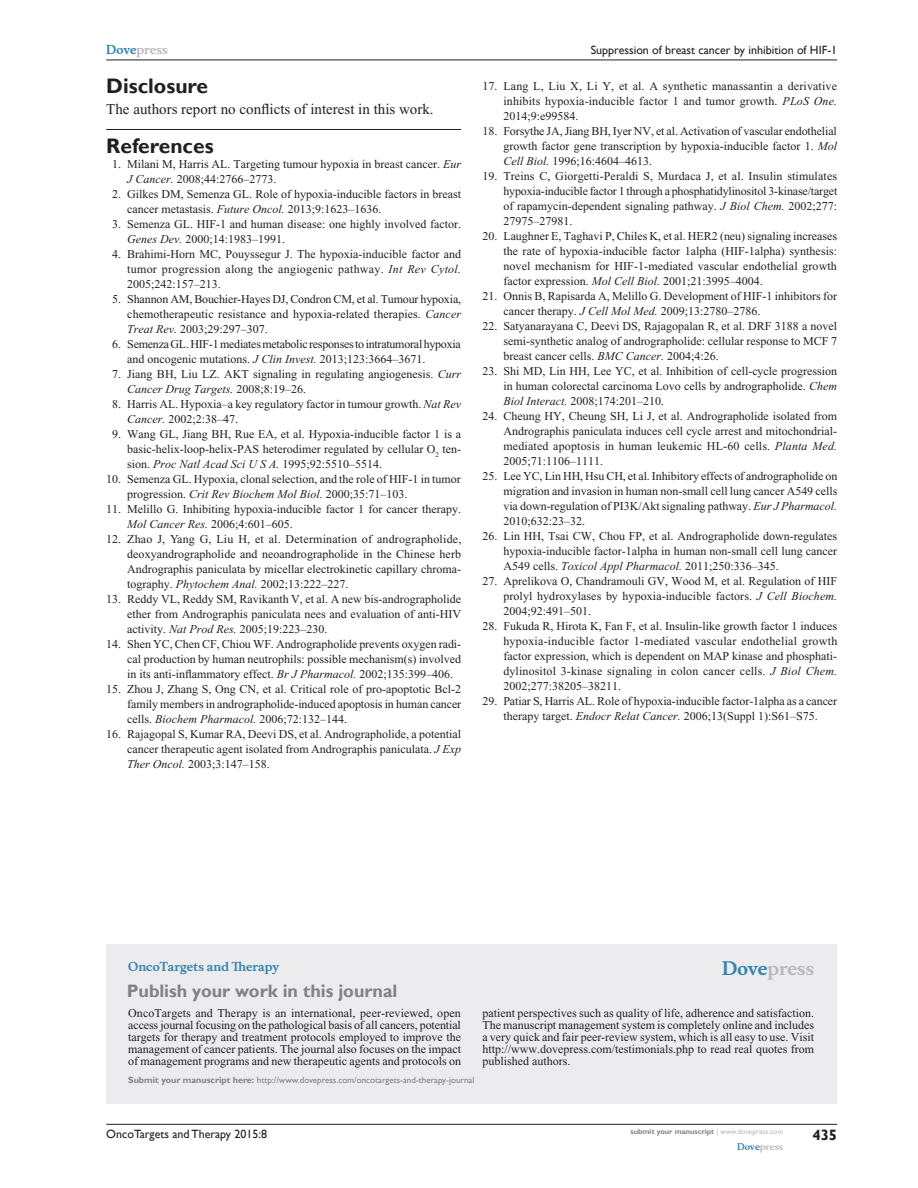
<style>
.page{position:relative;width:918px;height:1188px;background:#fff}
.page>*{position:absolute;margin:0;border:0;box-sizing:border-box;transform-origin:0 0}
.RefH{font:700 21px "Gill Sans";color:#231f20}
.PromBx-H1{font:700 18px "Gill Sans";color:#808285}
.PromBx-Brand{font:700 18px "Musee";color:#b8b9bc}
.TxF{font:15px "Times New Roman";color:#231f20}
.t1{font:700 15px "Gill Sans";color:#231f20}
.RefNL2{font:12px/15px "Times New Roman";color:#231f20;text-align:justify}
.PromBx-Tx{font:12px/12px "Times New Roman";color:#231f20;text-align:justify}
.RefNL2-2{font:12px/15px "Times New Roman";letter-spacing:-.02em;color:#231f20}
.t2{font:12px "Gill Sans";color:#231f20}
.PromBx-JrnlName{font:700 12px "Musee";color:#3485ae}
.t3{font:700 12px "Musee";color:#b8b9bc}
.PromBx-SubmitMssWebA{font:9px "Gill Sans";color:#808285}
.t4{font:700 9px "Musee";color:#b8b9bc}
.t5{font:700 7.5px "Gill Sans";color:#808285}
.s1{color:#3485ae}
.s2{font-style:italic}
.s3{font-weight:700}
.s4{font-weight:400;color:#b8b9bc}
</style>
<div class="page">
<div style="left:106px;top:944px;width:731px;height:159px;background:#ececee"></div>
<hr style="left:106px;top:129px;width:355px;height:1px;background:#231f20">
<hr style="left:106px;top:1124px;width:731px;height:1px;background:#231f20">
<hr style="left:106px;top:60px;width:731px;height:1px;background:#231f20">
<p class="t3" style="left:106px;top:43px;width:63px"><span class="s1">Dove</span>press</p>
<h1 class="RefH" style="left:106px;top:73px;width:103px">Disclosure</h1>
<p class="TxF" style="left:106px;top:100px;width:329px">The authors report no conflicts of interest in this work.</p>
<p class="RefH" style="left:106px;top:133px;width:109px">References</p>
<p class="RefNL2" style="left:127px;top:156px;width:335px;text-indent:-15px">1. Milani M, Harris AL. Targeting tumour hypoxia in breast cancer. <span class="s2">Eur<br>J Cancer.</span> 2008;44:2766–2773.</p>
<p class="RefNL2" style="left:127px;top:186px;width:335px;text-indent:-15px">2. Gilkes DM, Semenza GL. Role of hypoxia-inducible factors in breast cancer metastasis. <span class="s2">Future Oncol.</span> 2013;9:1623–1636.</p>
<p class="RefNL2" style="left:127px;top:216px;width:335px;text-indent:-15px">3. Semenza GL. HIF-1 and human disease: one highly involved factor.<br><span class="s2">Genes Dev.</span> 2000;14:1983–1991.</p>
<p class="RefNL2" style="left:127px;top:246px;width:335px;text-indent:-15px">4. Brahimi-Horn MC, Pouyssegur J. The hypoxia-inducible factor and tumor progression along the angiogenic pathway. <span class="s2">Int Rev Cytol.<br></span>2005;242:157–213.</p>
<p class="RefNL2" style="left:127px;top:291px;width:335px;text-indent:-15px">5. Shannon AM, Bouchier-Hayes DJ, Condron CM, et al. Tumour hypoxia, chemotherapeutic resistance and hypoxia-related therapies. <span class="s2">Cancer Treat Rev.</span> 2003;29:297–307.</p>
<p class="RefNL2-2" style="left:127px;top:336px;width:335px;text-indent:-15px">6. Semenza GL. HIF-1 mediates metabolic responses to intratumoral hypoxia and oncogenic mutations. <span class="s2">J Clin Invest.</span> 2013;123:3664–3671.</p>
<p class="RefNL2" style="left:127px;top:366px;width:335px;text-indent:-15px">7. Jiang BH, Liu LZ. AKT signaling in regulating angiogenesis. <span class="s2">Curr<br>Cancer Drug Targets.</span> 2008;8:19–26.</p>
<p class="RefNL2" style="left:127px;top:396px;width:335px;text-indent:-15px">8. Harris AL. Hypoxia–a key regulatory factor in tumour growth. <span class="s2">Nat Rev<br>Cancer.</span> 2002;2:38–47.</p>
<p class="RefNL2" style="left:127px;top:426px;width:335px;text-indent:-15px">9. Wang GL, Jiang BH, Rue EA, et al. Hypoxia-inducible factor 1 is a basic-helix-loop-helix-PAS heterodimer regulated by cellular O<sub>2</sub> ten&shy;sion. <span class="s2">Proc Natl Acad Sci U S A.</span> 1995;92:5510–5514.</p>
<p class="RefNL2" style="left:127px;top:471px;width:335px;text-indent:-21px">10. Semenza GL. Hypoxia, clonal selection, and the role of HIF-1 in tumor progression. <span class="s2">Crit Rev Biochem Mol Biol.</span> 2000;35:71–103.</p>
<p class="RefNL2" style="left:127px;top:501px;width:335px;text-indent:-21px">11. Melillo G. Inhibiting hypoxia-inducible factor 1 for cancer therapy.<br><span class="s2">Mol Cancer Res.</span> 2006;4:601–605.</p>
<p class="RefNL2" style="left:127px;top:531px;width:336px;text-indent:-21px">12. Zhao J, Yang G, Liu H, et al. Determination of andrographolide, deoxyandrographolide and neoandrographolide in the Chinese herb Andrographis paniculata by micellar electrokinetic capillary chroma&shy;tography. <span class="s2">Phytochem Anal.</span> 2002;13:222–227.</p>
<p class="RefNL2" style="left:127px;top:591px;width:335px;text-indent:-21px">13. Reddy VL, Reddy SM, Ravikanth V, et al. A new bis-andrographolide ether from Andrographis paniculata nees and evaluation of anti-HIV activity. <span class="s2">Nat Prod Res.</span> 2005;19:223–230.</p>
<p class="RefNL2" style="left:127px;top:636px;width:335px;text-indent:-21px">14. Shen YC, Chen CF, Chiou WF. Andrographolide prevents oxygen radi&shy;cal production by human neutrophils: possible mechanism(s) involved in its anti-inflammatory effect. <span class="s2">Br J Pharmacol.</span> 2002;135:399–406.</p>
<p class="RefNL2" style="left:127px;top:681px;width:336px;text-indent:-21px">15. Zhou J, Zhang S, Ong CN, et al. Critical role of pro-apoptotic Bcl-2 family members in andrographolide-induced apoptosis in human cancer cells. <span class="s2">Biochem Pharmacol.</span> 2006;72:132–144.</p>
<p class="RefNL2" style="left:127px;top:726px;width:335px;text-indent:-21px">16. Rajagopal S, Kumar RA, Deevi DS, et al. Andrographolide, a potential cancer therapeutic agent isolated from Andrographis paniculata. <span class="s2">J Exp Ther Oncol.</span> 2003;3:147–158.</p>
<p class="t2" style="left:591px;top:43px;width:248px">Suppression of breast cancer by inhibition of HI F-1</p>
<p class="RefNL2" style="left:503px;top:79px;width:335px;text-indent:-21px">17. Lang L, Liu X, Li Y, et al. A synthetic manassantin a derivative inhibits hypoxia-inducible factor 1 and tumor growth. <span class="s2">PLoS One.<br></span>2014;9:e99584.</p>
<p class="RefNL2" style="left:503px;top:124px;width:335px;text-indent:-21px">18. Forsythe JA, Jiang BH, Iyer NV, et al. Activation of vascular endothelial growth factor gene transcription by hypoxia-inducible factor 1. <span class="s2">Mol Cell Biol.</span> 1996;16:4604–4613.</p>
<p class="RefNL2" style="left:503px;top:169px;width:336px;text-indent:-21px">19. Treins C, Giorgetti-Peraldi S, Murdaca J, et al. Insulin stimulates hypoxia-inducible factor 1 through a phosphatidylinositol 3-kinase/target of rapamycin-dependent signaling pathway. <span class="s2">J Biol Chem.</span> 2002;277:<br>27975–27981.</p>
<p class="RefNL2" style="left:503px;top:229px;width:335px;text-indent:-21px">20. Laughner E, Taghavi P, Chiles K, et al. HER2 (neu) signaling increases the rate of hypoxia-inducible factor 1alpha (HIF-1alpha) synthesis: novel mechanism for HIF-1-mediated vascular endothelial growth factor expression. <span class="s2">Mol Cell Biol.</span> 2001;21:3995–4004.</p>
<p class="RefNL2" style="left:503px;top:289px;width:335px;text-indent:-21px">21. Onnis B, Rapisarda A, Melillo G. Development of HIF-1 inhibitors for cancer therapy. <span class="s2">J Cell Mol Med.</span> 2009;13:2780–2786.</p>
<p class="RefNL2" style="left:503px;top:319px;width:335px;text-indent:-21px">22. Satyanarayana C, Deevi DS, Rajagopalan R, et al. DRF 3188 a novel semi-synthetic analog of andrographolide: cellular response to MCF 7 breast cancer cells. <span class="s2">BMC Cancer.</span> 2004;4:26.</p>
<p class="RefNL2" style="left:503px;top:364px;width:335px;text-indent:-21px">23. Shi MD, Lin HH, Lee YC, et al. Inhibition of cell-cycle progression in human colorectal carcinoma Lovo cells by andrographolide. <span class="s2">Chem Biol Interact.</span> 2008;174:201–210.</p>
<p class="RefNL2" style="left:503px;top:409px;width:335px;text-indent:-21px">24. Cheung HY, Cheung SH, Li J, et al. Andrographolide isolated from Andrographis paniculata induces cell cycle arrest and mitochondrial&shy;mediated apoptosis in human leukemic HL-60 cells. <span class="s2">Planta Med.<br></span>2005;71:1106–1111.</p>
<p class="RefNL2" style="left:503px;top:469px;width:336px;text-indent:-21px">25. Lee YC, Lin HH, Hsu CH, et al. Inhibitory effects of andrographolide on migration and invasion in human non-small cell lung cancer A549 cells via down-regulation of PI3K/Akt signaling pathway. <span class="s2">Eur J Pharmacol.<br></span>2010;632:23–32.</p>
<p class="RefNL2" style="left:503px;top:529px;width:335px;text-indent:-21px">26. Lin HH, Tsai CW, Chou FP, et al. Andrographolide down-regulates hypoxia-inducible factor-1alpha in human non-small cell lung cancer A549 cells. <span class="s2">Toxicol Appl Pharmacol.</span> 2011;250:336–345.</p>
<p class="RefNL2" style="left:503px;top:574px;width:335px;text-indent:-21px">27. Aprelikova O, Chandramouli GV, Wood M, et al. Regulation of HIF prolyl hydroxylases by hypoxia-inducible factors. <span class="s2">J Cell Biochem.<br></span>2004;92:491–501.</p>
<p class="RefNL2" style="left:503px;top:619px;width:335px;text-indent:-21px">28. Fukuda R, Hirota K, Fan F, et al. Insulin-like growth factor 1 induces hypoxia-inducible factor 1-mediated vascular endothelial growth factor expression, which is dependent on MAP kinase and phosphati&shy;dylinositol 3-kinase signaling in colon cancer cells. <span class="s2">J Biol Chem.<br></span>2002;277:38205–38211.</p>
<p class="RefNL2" style="left:482px;top:694px;width:356px;text-align:center">29. Patiar S, Harris AL. Role of hypoxia-inducible factor-1alpha as a cancer therapy target. <span class="s2">Endocr Relat Cancer.</span> 2006;13(Suppl 1):S61–S75.</p>
<p class="PromBx-JrnlName" style="left:128px;top:959px;width:152px">OncoTargets and Therapy</p>
<p class="PromBx-H1" style="left:127px;top:980px;width:272px">Publish your work in this journal</p>
<p class="PromBx-Brand" style="left:722px;top:958px;width:94px"><span class="s1">Dove</span>press</p>
<p class="PromBx-Tx" style="left:128px;top:1007px;width:334px">OncoTargets and Therapy is an international, peer-reviewed, open access journal focusing on the pathological basis of all cancers, potential targets for therapy and treatment protocols employed to improve the management of cancer patients. The journal also focuses on the impact of management programs and new therapeutic agents and protocols on</p>
<p class="PromBx-Tx" style="left:482px;top:1007px;width:333px">patient perspectives such as quality of life, adherence and satisfaction.<br>The manuscript management system is completely online and includes a very quick and fair peer-review system, which is all easy to use. Visit http://www.dovepress.com/testimonials.php to read real quotes from published authors.</p>
<p class="PromBx-SubmitMssWebA" style="left:128px;top:1075px;width:348px"><span class="s3">Submit your manuscript here:</span> http://www.dovepress.com/oncotargets-and-therapy-journal</p>
<p class="t2" style="left:106px;top:1127px;width:162px">OncoTargets and Therapy 2015:8</p>
<p class="t5" style="left:631px;top:1127px;width:154px">submit your manuscript <span class="s4">| www.dovepress.com</span></p>
<p class="t4" style="left:737px;top:1141px;width:48px"><span class="s1">Dove</span>press</p>
<p class="t1" style="left:812px;top:1126px;width:26px">435</p>
</div>
